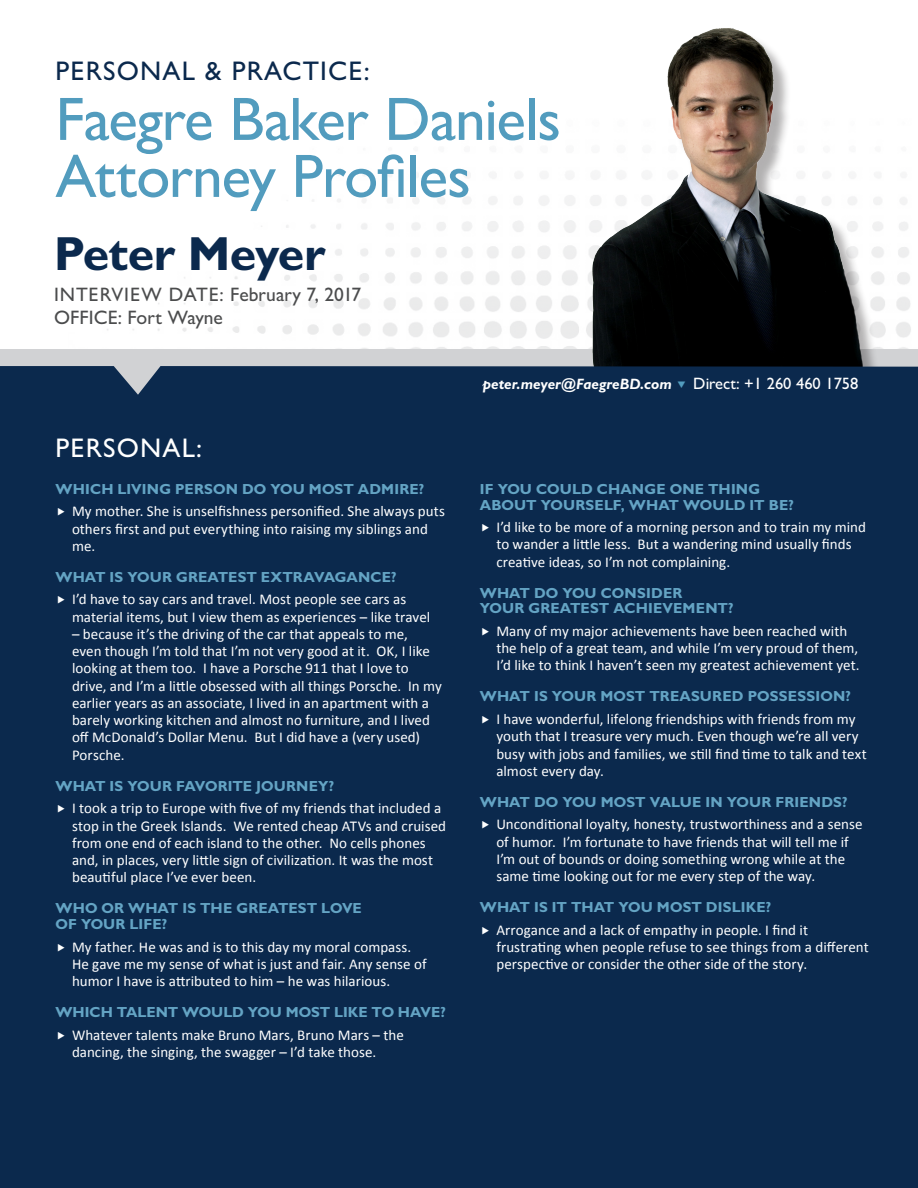
<style>
.page{position:relative;width:918px;height:1188px;background:#fff}
.page>*{position:absolute;margin:0;border:0;box-sizing:border-box;transform-origin:0 0}
.t1{font:500 61.5px/57px "Gill Sans MT Std";letter-spacing:-.02em;color:#529cbe}
.t2{font:700 48px "Gill Sans MT Std";letter-spacing:-.02em;color:#0b294d}
.t3{font:500 27px "Gill Sans MT Std";letter-spacing:.045em;color:#0b294d}
.t4{font:500 27px "Gill Sans MT Std";letter-spacing:.045em;color:#fff}
.t5{font:500 19.5px/22.5px "Gill Sans MT Std";letter-spacing:.005em;color:#4b4c4d}
.t6{font:15px/17.2px "Calibri";color:#fff}
.t7{font:italic 700 15px "Gill Sans MT Std";letter-spacing:.005em;color:#fff}
.t8{font:700 14.7px/15.8px "Gill Sans MT Std";letter-spacing:.01em;color:#64a4c4}
.s1{color:#529cbe}
.s2{font-weight:500;font-style:normal;font-size:16.5px}
</style>
<div class="page">
<div style="left:0;top:349px;width:918px;height:53px;background:#d1d2d4"></div>
<div style="left:595px;top:31px;width:286px;height:356px;background:#231f20;opacity:.35"></div>
<img style="left:586px;top:28px;width:283px;height:338px">
<div style="left:0;top:366px;width:918px;height:822px;background:#0b294d"></div>
<svg style="left:58px;top:508px;width:7px;height:8px"></svg>
<svg style="left:58px;top:596px;width:7px;height:8px"></svg>
<svg style="left:58px;top:805px;width:7px;height:8px"></svg>
<svg style="left:58px;top:943px;width:7px;height:8px"></svg>
<svg style="left:58px;top:1031px;width:7px;height:8px"></svg>
<svg style="left:482px;top:524px;width:7px;height:8px"></svg>
<svg style="left:482px;top:628px;width:7px;height:7px"></svg>
<svg style="left:482px;top:716px;width:7px;height:7px"></svg>
<svg style="left:482px;top:821px;width:7px;height:8px"></svg>
<svg style="left:482px;top:926px;width:7px;height:8px"></svg>
<p class="t3" style="left:56px;top:55px;width:316px">PERSONAL &amp; PRACTICE:</p>
<p class="t1" style="left:56px;top:90px;width:507px">Faegre Baker Daniels<br>Attorney Profiles</p>
<p class="t2" style="left:54px;top:224px;width:273px">Peter Meyer</p>
<p class="t5" style="left:54px;top:283px;width:309px">INTERVIEW DATE: February 7, 2017<br>OFFICE: Fort Wayne</p>
<p class="t4" style="left:56px;top:431px;width:148px">PERSONAL:</p>
<p class="t8" style="left:56px;top:481px;width:370px">WHICH LIVING PERSON DO YOU MOST ADMIRE?</p>
<p class="t6" style="left:72px;top:503px;width:374px">My mother. She is unselfishness personified. She always puts others first and put everything into raising my siblings and me.</p>
<p class="t8" style="left:56px;top:569px;width:343px">WHAT IS YOUR GREATEST EXTRAVAGANCE?</p>
<p class="t6" style="left:72px;top:591px;width:360px">I’d have to say cars and travel. Most people see cars as material items, but I view them as experiences – like travel</p>
<p class="t6" style="left:72px;top:625px;width:371px">– because it’s the driving of the car that appeals to me,<br>even though I’m told that I’m not very good at it. OK, I like looking at them too. I have a Porsche 911 that I love to drive, and I’m a little obsessed with all things Porsche. In my earlier years as an associate, I lived in an apartment with a barely working kitchen and almost no furniture, and I lived off McDonald’s Dollar Menu. But I did have a (very used)<br>Porsche.</p>
<p class="t8" style="left:56px;top:777px;width:280px">WHAT IS YOUR FAVORITE JOURNEY?</p>
<p class="t6" style="left:72px;top:800px;width:376px">I took a trip to Europe with five of my friends that included a stop in the Greek Islands. We rented cheap ATVs and cruised from one end of each island to the other. No cells phones and, in places, very little sign of civilization. It was the most beautiful place I’ve ever been.</p>
<p class="t8" style="left:56px;top:900px;width:308px">WHO OR WHAT IS THE GREATEST LOVE<br>OF YOUR LIFE?</p>
<p class="t6" style="left:72px;top:938px;width:356px">My father. He was and is to this day my moral compass.<br>He gave me my sense of what is just and fair. Any sense of humor I have is attributed to him – he was hilarious.</p>
<p class="t8" style="left:56px;top:1004px;width:392px">WHICH TALENT WOULD YOU MOST LIKE TO HAVE?</p>
<p class="t6" style="left:72px;top:1026px;width:333px">Whatever talents make Bruno Mars, Bruno Mars – the dancing, the singing, the swagger – I’d take those.</p>
<p class="t7" style="left:483px;top:375px;width:377px">peter.meyer@FaegreBD.com <span class="s1">❑</span> <span class="s2">Direct: +1 260 460 1758</span></p>
<p class="t8" style="left:480px;top:481px;width:316px">IF YOU COULD CHANGE ONE THING<br>ABOUT YOURSELF, WHAT WOULD IT BE?</p>
<p class="t6" style="left:496px;top:519px;width:371px">I’d like to be more of a morning person and to train my mind to wander a little less. But a wandering mind usually finds creative ideas, so I’m not complaining.</p>
<p class="t8" style="left:480px;top:584px;width:255px">WHAT DO YOU CONSIDER<br>YOUR GREATEST ACHIEVEMENT?</p>
<p class="t6" style="left:496px;top:622px;width:365px">Many of my major achievements have been reached with the help of a great team, and while I’m very proud of them,<br>I’d like to think I haven’t seen my greatest achievement yet.</p>
<p class="t8" style="left:480px;top:688px;width:373px">WHAT IS YOUR MOST TREASURED POSSESSION?</p>
<p class="t6" style="left:496px;top:710px;width:372px">I have wonderful, lifelong friendships with friends from my youth that I treasure very much. Even though we’re all very busy with jobs and families, we still find time to talk and text almost every day.</p>
<p class="t8" style="left:480px;top:793px;width:369px">WHAT DO YOU MOST VALUE IN YOUR FRIENDS?</p>
<p class="t6" style="left:496px;top:816px;width:368px">Unconditional loyalty, honesty, trustworthiness and a sense of humor. I’m fortunate to have friends that will tell me if I’m out of bounds or doing something wrong while at the same time looking out for me every step of the way.</p>
<p class="t8" style="left:480px;top:899px;width:293px">WHAT IS IT THAT YOU MOST DISLIKE?</p>
<p class="t6" style="left:496px;top:921px;width:374px">Arrogance and a lack of empathy in people. I find it frustrating when people refuse to see things from a different perspective or consider the other side of the story.</p>
</div>
